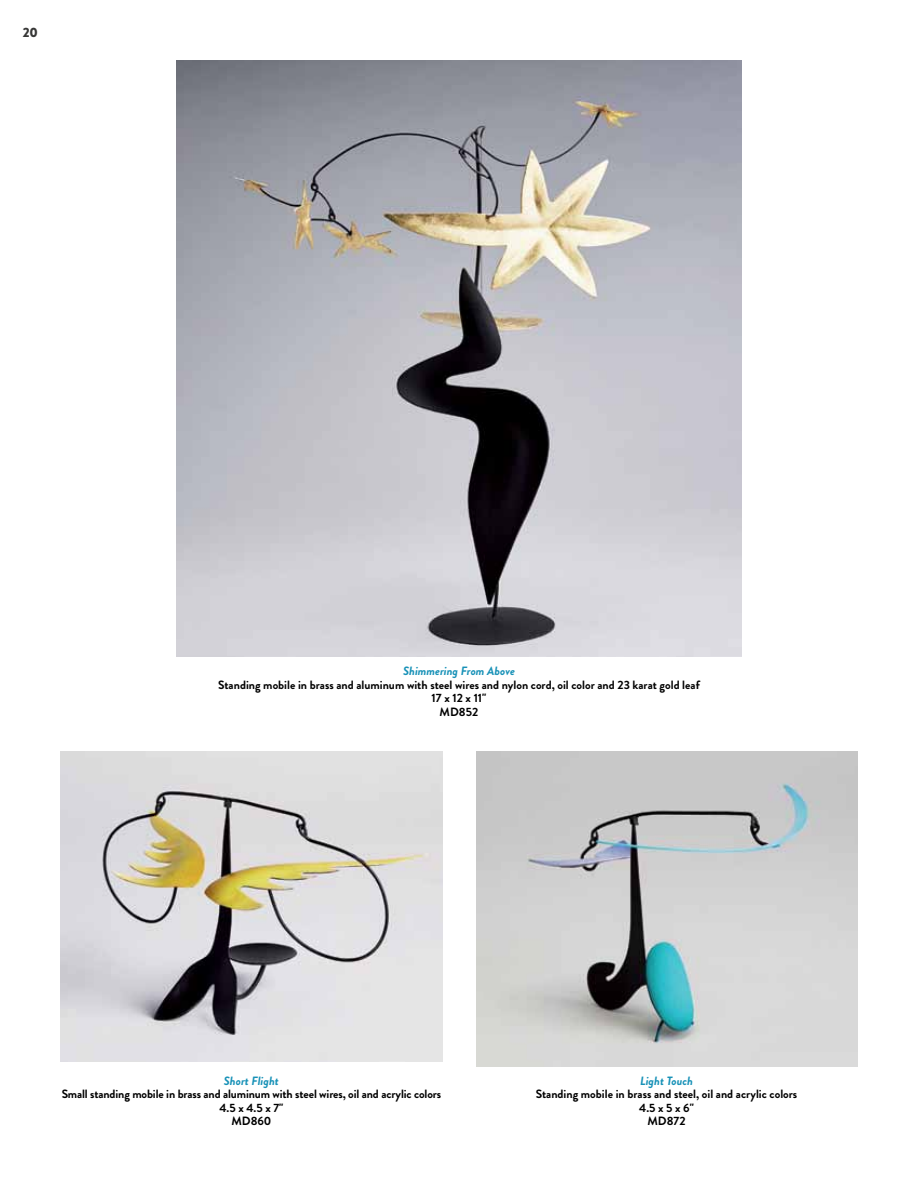
<style>
.page{position:relative;width:918px;height:1188px;background:#fff}
.page>*{position:absolute;margin:0;border:0;box-sizing:border-box;transform-origin:0 0}
.t1{font:900 13.5px "Brandon Grotesque";color:#373736}
.t2{font:700 12px/13.5px "Brandon Grotesque";color:#000;text-align:center}
.t3{font:italic 700 12px "Brandon Grotesque";color:#1791b7}
</style>
<div class="page">
<img style="left:177px;top:61px;width:564px;height:596px">
<img style="left:61px;top:752px;width:381px;height:310px">
<img style="left:477px;top:752px;width:380px;height:314px">
<p class="t1" style="left:23px;top:22px;width:17px">20</p>
<p class="t3" style="left:403px;top:662px;width:113px">Shimmering From Above</p>
<p class="t2" style="left:218px;top:678px;width:483px">Standing mobile in brass and aluminum with steel wires and nylon cord, oil color and 23 karat gold leaf<br>17 x 12 x 11"<br>MD852</p>
<p class="t3" style="left:224px;top:1072px;width:56px">Short Flight</p>
<p class="t2" style="left:62px;top:1087px;width:381px">Small standing mobile in brass and aluminum with steel wires, oil and acrylic colors<br>4.5 x 4.5 x 7"<br>MD860</p>
<p class="t3" style="left:640px;top:1072px;width:54px">Light Touch</p>
<p class="t2" style="left:536px;top:1087px;width:263px">Standing mobile in brass and steel, oil and acrylic colors<br>4.5 x 5 x 6"<br>MD872</p>
</div>
